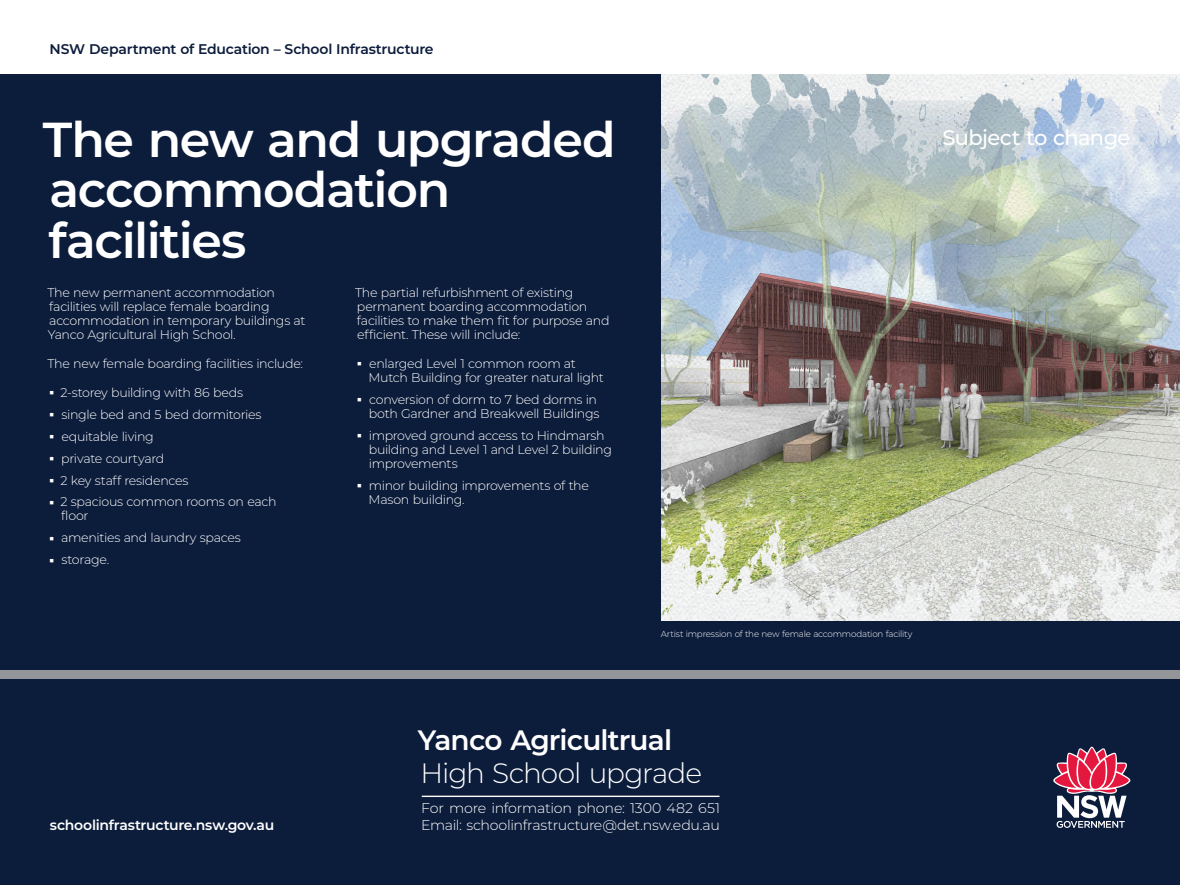
<style>
.page{position:relative;width:1180px;height:885px;background:#fff}
.page>*{position:absolute;margin:0;border:0;box-sizing:border-box;transform-origin:0 0}
.t1{font:600 49px/50.4px "Montserrat";letter-spacing:-.025em;color:#fff}
.t2{font:600 28px "Montserrat";letter-spacing:-.03em;color:#fff}
.t3{font:300 28px "Montserrat";letter-spacing:-.035em;color:#fff}
.t4{font:500 21px "Montserrat";letter-spacing:-.03em;color:#fff}
.t5{font:300 14px/16.8px "Montserrat";letter-spacing:-.02em;color:#fff}
.t6{font:600 14px "Montserrat";letter-spacing:-.015em;color:#0c1c3b}
.t7{font:600 14px "Montserrat";letter-spacing:-.015em;color:#fff}
.t8{font:300 12.6px/14px "Montserrat";letter-spacing:-.025em;color:#fff}
.t9{font:300 8.75px "Montserrat";letter-spacing:-.02em;color:#fff}
.s1{font-size:8.82px}
</style>
<div class="page">
<div style="left:0;top:75px;width:1180px;height:810px;background:#0c1c3b"></div>
<hr style="left:422px;top:795px;width:297px;height:2px;background:#fff">
<div style="left:0;top:670px;width:1180px;height:8px;background:#939598"></div>
<svg style="left:1053px;top:746px;width:77px;height:82px"></svg>
<img style="left:661px;top:75px;width:519px;height:545px">
<p class="t6" style="left:49px;top:39px;width:386px">NSW Department of Education – School Infrastructure</p>
<h1 class="t1" style="left:43px;top:112px;width:574px">The new and upgraded accommodation facilities</h1>
<p class="t8" style="left:47px;top:285px;width:260px">The new permanent accommodation facilities will replace female boarding accommodation in temporary buildings at Yanco Agricultural High School.</p>
<p class="t8" style="left:47px;top:356px;width:257px">The new female boarding facilities include:</p>
<p class="t8" style="left:49px;top:385px;width:195px"><span class="s1">■</span> 2-storey building with 86 beds</p>
<p class="t8" style="left:49px;top:407px;width:214px"><span class="s1">■</span> single bed and 5 bed dormitories</p>
<p class="t8" style="left:49px;top:429px;width:106px"><span class="s1">■</span> equitable living</p>
<p class="t8" style="left:49px;top:451px;width:117px"><span class="s1">■</span> private courtyard</p>
<p class="t8" style="left:49px;top:473px;width:141px"><span class="s1">■</span> 2 key staff residences</p>
<p class="t8" style="left:61px;top:494px;width:217px;text-indent:-12px"><span class="s1">■</span> 2 spacious common rooms on each floor</p>
<p class="t8" style="left:49px;top:530px;width:193px"><span class="s1">■</span> amenities and laundry spaces</p>
<p class="t8" style="left:49px;top:552px;width:62px"><span class="s1">■</span> storage.</p>
<p class="t8" style="left:355px;top:285px;width:256px">The partial refurbishment of existing permanent boarding accommodation facilities to make them fit for purpose and efficient. These will include:</p>
<p class="t8" style="left:369px;top:356px;width:237px;text-indent:-12px"><span class="s1">■</span> enlarged Level 1 common room at<br>Mutch Building for greater natural light</p>
<p class="t8" style="left:357px;top:392px;width:244px;text-align:right"><span class="s1">■</span> conversion of dorm to 7 bed dorms in both Gardner and Breakwell Buildings</p>
<p class="t8" style="left:369px;top:428px;width:245px;text-indent:-12px"><span class="s1">■</span> improved ground access to Hindmarsh building and Level 1 and Level 2 building improvements</p>
<p class="t8" style="left:369px;top:478px;width:222px;text-indent:-12px"><span class="s1">■</span> minor building improvements of the<br>Mason building.</p>
<h3 class="t4" style="left:942px;top:123px;width:189px">Subject to change</h3>
<p class="t9" style="left:661px;top:628px;width:253px">Artist impression of the new female accommodation facility</p>
<p class="t7" style="left:50px;top:815px;width:226px">schoolinfrastructure.nsw.gov.au</p>
<h2 class="t2" style="left:418px;top:720px;width:256px">Yanco Agricultrual</h2>
<h2 class="t3" style="left:421px;top:754px;width:283px">High School upgrade</h2>
<p class="t5" style="left:421px;top:799px;width:300px">For more information phone: 1300 482 651<br>Email: schoolinfrastructure@det.nsw.edu.au</p>
</div>
